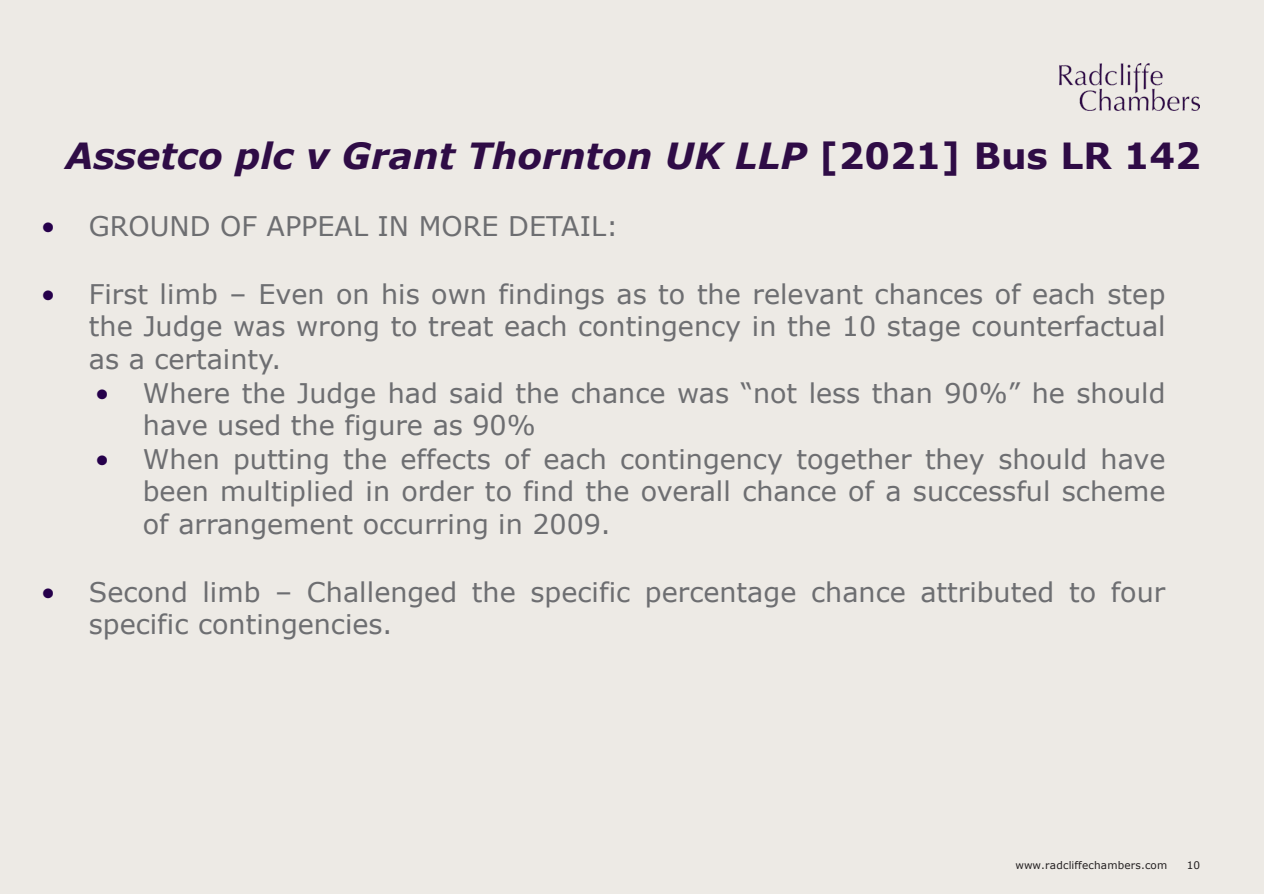
<style>
.page{position:relative;width:1264px;height:894px;background:#fff}
.page>*{position:absolute;margin:0;border:0;box-sizing:border-box;transform-origin:0 0}
.t1{font:italic 700 36px "Verdana";color:#2f0c46}
.t2{font:27px/32.4px "Verdana";color:#6d6e71;text-align:justify}
.t3{font:10.5px "Verdana";letter-spacing:.015em;color:#231f20}
.s1{font-style:normal}
.s2{color:#26004b}
</style>
<div class="page">
<div style="left:0;top:0;width:1263px;height:893px;background:#edeae5"></div>
<img style="left:1059px;top:64px;width:140px;height:46px">
<h2 class="t1" style="left:66px;top:130px;width:1136px">Assetco plc v Grant Thornton UK LLP <span class="s1">[2021] Bus LR 142</span></h2>
<p class="t2" style="left:41px;top:210px;width:579px"><span class="s2">•</span> GROUND OF APPEAL IN MORE DETAIL:</p>
<p class="t2" style="left:89px;top:277px;width:1077px;text-indent:-48px"><span class="s2">•</span> First limb – Even on his own findings as to the relevant chances of each step the Judge was wrong to treat each contingency in the 10 stage counterfactual as a certainty.</p>
<p class="t2" style="left:143px;top:376px;width:1023px;text-indent:-48px"><span class="s2">•</span> Where the Judge had said the chance was “not less than 90%” he should have used the figure as 90%</p>
<p class="t2" style="left:143px;top:442px;width:1023px;text-indent:-48px"><span class="s2">•</span> When putting the effects of each contingency together they should have been multiplied in order to find the overall chance of a successful scheme of arrangement occurring in 2009.</p>
<p class="t2" style="left:89px;top:575px;width:1077px;text-indent:-48px"><span class="s2">•</span> Second limb – Challenged the specific percentage chance attributed to four specific contingencies.</p>
<p class="t3" style="left:1015px;top:858px;width:153px">www.radcliffechambers.com</p>
<p class="t3" style="left:1186px;top:858px;width:15px">10</p>
</div>
